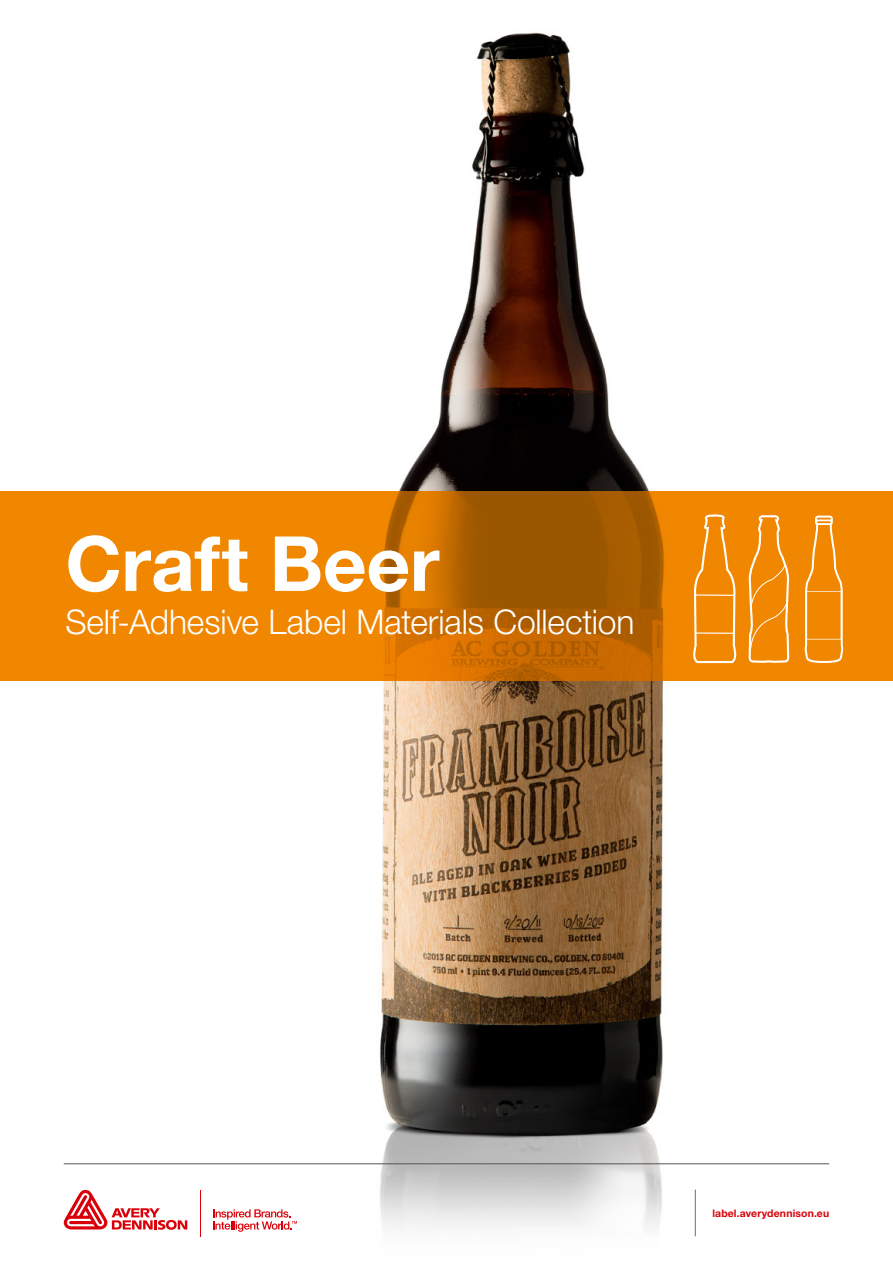
<style>
.page{position:relative;width:893px;height:1263px;background:#fff}
.page>*{position:absolute;margin:0;border:0;box-sizing:border-box;transform-origin:0 0}
.t1{font:700 76.2px "Helvetica Neue LT Std";letter-spacing:-.005em;color:#fff}
.Sub_Kop{font:300 34.05px "Helvetica Neue LT Std";letter-spacing:-.005em;color:#fff}
.URL{font:700 10.5px "Helvetica Neue LT Std";letter-spacing:.015em;color:#da0009}
</style>
<div class="page">
<img style="left:63px;top:32px;width:767px;height:1205px">
<hr style="left:695px;top:1189px;width:1px;height:47px;background:#6e6e6e">
<svg style="left:64px;top:1189px;width:123px;height:41px"></svg>
<hr style="left:201px;top:1190px;width:1px;height:46px;background:#da0009">
<svg style="left:213px;top:1209px;width:84px;height:23px"></svg>
<hr style="left:64px;top:1163px;width:765px;height:1px;background:#565655">
<svg style="left:0;top:491px;width:893px;height:190px;background:#dc7a00"></svg>
<svg style="left:805px;top:516px;width:38px;height:147px;background:#f29723"></svg>
<svg style="left:691px;top:486px;width:47px;height:546px"></svg>
<hr style="left:695px;top:594px;width:39px;height:2px;background:#fff">
<hr style="left:695px;top:632px;width:38px;height:2px;background:#fff">
<svg style="left:748px;top:516px;width:42px;height:200px"></svg>
<p class="t1" style="left:65px;top:517px;width:376px">Craft Beer</p>
<p class="Sub_Kop" style="left:65px;top:601px;width:571px">Self-Adhesive Label Materials Collection</p>
<p class="URL" style="left:712px;top:1207px;width:118px">label.averydennison.eu</p>
</div>
